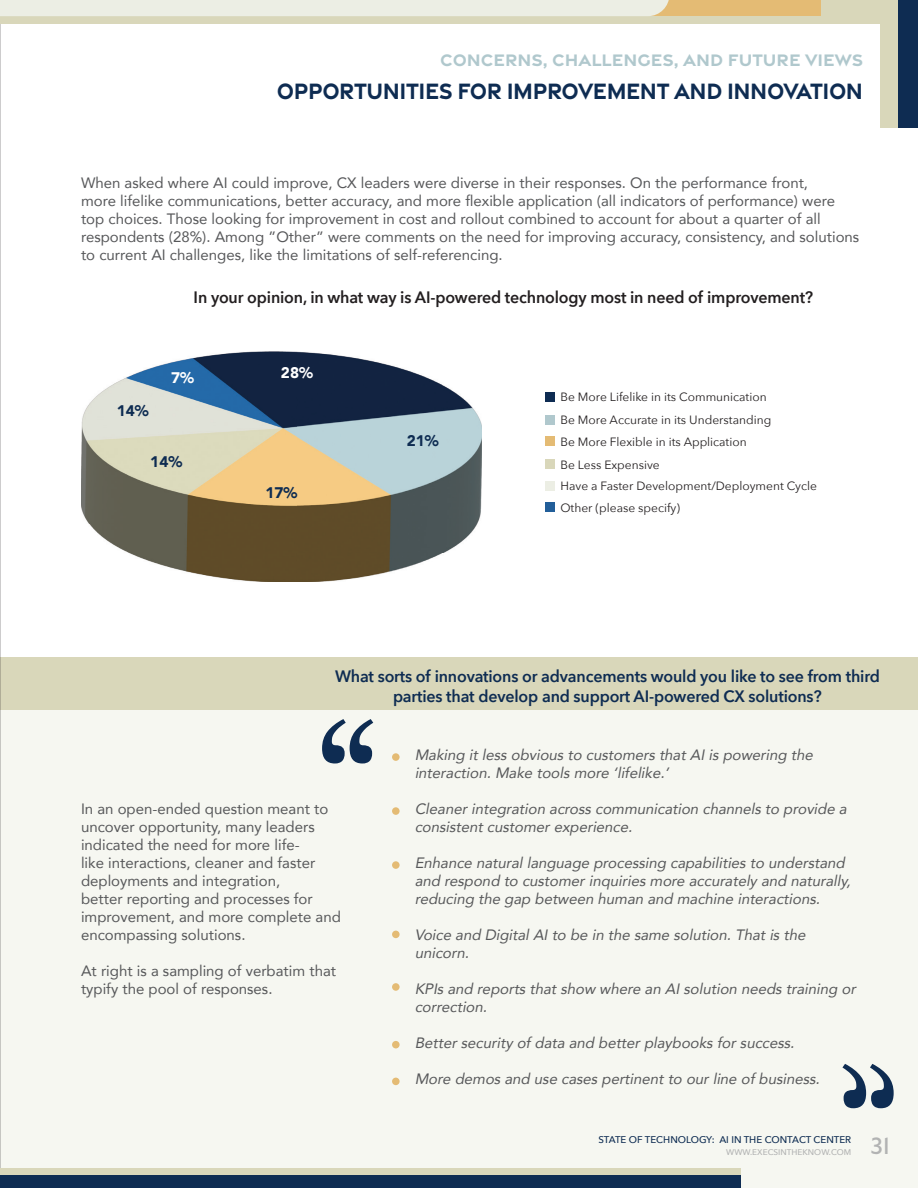
<style>
.page{position:relative;width:918px;height:1188px;background:#fff}
.page>*{position:absolute;margin:0;border:0;box-sizing:border-box;transform-origin:0 0}
.t1{font:159.9px "Marion";color:#0e2c52}
.t2{font:500 25.5px "Gravesend Sans";color:#b2b3b3}
.t3{font:700 24px "Gravesend Sans";letter-spacing:-.02em;color:#0e2c52;scale:.92 1}
.t4{font:700 18px "Gravesend Sans";color:#b0c8cd}
.graph_Header{font:600 16.5px/19.8px "Avenir Next";letter-spacing:-.01em;color:#0e2c52;text-align:center}
.graph_Header-2{font:600 16.5px "Avenir Next";letter-spacing:-.01em;color:#231f20}
.t5{font:900 15.3px "Avenir";color:#0e2c52}
.t6{font:900 15.3px "Avenir";color:#fff}
.t7{font:15px/18px "Avenir";color:#57585a}
.t8{font:italic 15px/18px "Avenir";color:#57585a}
.t9{font:12px "Avenir Next";color:#231f20}
.t10{font:500 9.75px "Avenir Next";color:#0e2c52}
.t11{font:500 8.25px "Avenir Next";color:#b2b3b3}
</style>
<div class="page">
<img style="left:81px;top:351px;width:401px;height:231px">
<div style="left:546px;top:415px;width:9px;height:9px;background:#b0c8cd"></div>
<div style="left:546px;top:392px;width:9px;height:9px;background:#0e2c52"></div>
<div style="left:546px;top:437px;width:9px;height:9px;background:#e4bb74"></div>
<div style="left:546px;top:460px;width:9px;height:9px;background:#d9d7ba"></div>
<div style="left:546px;top:481px;width:9px;height:9px;background:#eceee4"></div>
<div style="left:546px;top:503px;width:9px;height:9px;background:#225e99"></div>
<div style="left:1px;top:678px;width:917px;height:510px;background:#f6f7f1"></div>
<div style="left:1px;top:657px;width:917px;height:53px;background:#d9d7ba"></div>
<div style="left:392px;top:753px;width:8px;height:8px;background:#e4bb74;border-radius:50%"></div>
<div style="left:392px;top:807px;width:8px;height:8px;background:#e4bb74;border-radius:50%"></div>
<div style="left:392px;top:861px;width:8px;height:8px;background:#e4bb74;border-radius:50%"></div>
<div style="left:392px;top:931px;width:8px;height:7px;background:#e4bb74;border-radius:50%"></div>
<div style="left:392px;top:983px;width:8px;height:8px;background:#e4bb74;border-radius:50%"></div>
<div style="left:392px;top:1041px;width:8px;height:7px;background:#e4bb74;border-radius:50%"></div>
<div style="left:392px;top:1078px;width:8px;height:7px;background:#e4bb74;border-radius:50%"></div>
<hr style="left:0;top:16px;width:1px;height:1172px;background:#231f20">
<div style="left:0;top:0;width:918px;height:24px;background:#d9d7ba"></div>
<div style="left:0;top:1168px;width:741px;height:15px;background:#d9d7ba"></div>
<div style="left:888px;top:0;width:30px;height:127px;background:#0e2c52"></div>
<div style="left:880px;top:0;width:18px;height:127px;background:#d9d7ba"></div>
<div style="left:0;top:0;width:821px;height:16px;background:#e4bb74"></div>
<div style="left:0;top:0;width:669px;height:16px;background:#eceee4"></div>
<div style="left:0;top:1175px;width:741px;height:13px;background:#0e2c52"></div>
<p class="t4" style="left:440px;top:48px;width:424px">CONCERNS, CHALLENGES, AND FUTURE VIEWS</p>
<h3 class="t3" style="left:277px;top:75px;width:639px">OPPORTUNITIES FOR IMPROVEMENT AND INNOVATION</h3>
<p class="t7" style="left:81px;top:173px;width:780px">When asked where AI could improve, CX leaders were diverse in their responses. On the performance front,<br>more lifelike communications, better accuracy, and more flexible application (all indicators of performance) were top choices. Those looking for improvement in cost and rollout combined to account for about a quarter of all respondents (28%). Among ”Other” were comments on the need for improving accuracy, consistency, and solutions to current AI challenges, like the limitations of self-referencing.</p>
<p class="graph_Header-2" style="left:194px;top:283px;width:621px">In your opinion, in what way is AI-powered technology most in need of improvement?</p>
<p class="t5" style="left:117px;top:398px;width:34px">14%</p>
<p class="t6" style="left:171px;top:364px;width:24px">7%</p>
<p class="t5" style="left:150px;top:449px;width:34px">14%</p>
<p class="t6" style="left:281px;top:360px;width:34px">28%</p>
<p class="t5" style="left:265px;top:479px;width:34px">17%</p>
<p class="t5" style="left:407px;top:427px;width:34px">21%</p>
<p class="t9" style="left:560px;top:387px;width:208px">Be More Lifelike in its Communication</p>
<p class="t9" style="left:560px;top:409px;width:212px">Be More Accurate in its Understanding</p>
<p class="t9" style="left:560px;top:431px;width:188px">Be More Flexible in its Application</p>
<p class="t9" style="left:560px;top:454px;width:101px">Be Less Expensive</p>
<p class="t9" style="left:560px;top:476px;width:258px">Have a Faster Development/Deployment Cycle</p>
<p class="t9" style="left:560px;top:498px;width:121px">Other (please specify)</p>
<p class="graph_Header" style="left:335px;top:666px;width:546px">What sorts of innovations or advancements would you like to see from third parties that develop and support AI-powered CX solutions?</p>
<p class="t1" style="left:317px;top:683px;width:63px">“</p>
<p class="t7" style="left:81px;top:800px;width:249px">In an open-ended question meant to uncover opportunity, many leaders indicated the need for more life-</p>
<p class="t7" style="left:81px;top:854px;width:261px">like interactions, cleaner and faster deployments and integration,<br>better reporting and processes for improvement, and more complete and encompassing solutions.</p>
<p class="t7" style="left:81px;top:962px;width:257px">At right is a sampling of verbatim that typify the pool of responses.</p>
<p class="t8" style="left:415px;top:745px;width:404px">Making itlessobviousto customersthatAIispowering the interaction.Make toolsmore ‘lifelike.’</p>
<p class="t8" style="left:415px;top:799px;width:438px">Cleanerintegration acrosscommunication channelsto provide a consistentcustomerexperience.</p>
<p class="t8" style="left:415px;top:853px;width:442px">Enhance naturallanguage processing capabilitiesto understand and respond to customerinquiriesmore accuratelyand naturally, reducing the gap between human and machine interactions.</p>
<p class="t8" style="left:415px;top:925px;width:396px">Voice and DigitalAIto be in the same solution.Thatisthe unicorn.</p>
<p class="t8" style="left:415px;top:979px;width:446px">KPIsand reportsthatshow where an AIsolution needstraining or correction.</p>
<p class="t8" style="left:415px;top:1033px;width:385px">Bettersecurityofdata and betterplaybooksforsuccess.</p>
<p class="t8" style="left:415px;top:1069px;width:411px">More demosand use casespertinentto ourline ofbusiness.</p>
<p class="t10" style="left:598px;top:1131px;width:254px">STATE OF TECHNOLOGY: AI IN THE CONTACT CENTER</p>
<p class="t11" style="left:726px;top:1145px;width:127px">WWW.EXECSINTHEKNOW.COM</p>
<h2 class="t2" style="left:870px;top:1130px;width:21px">31</h2>
</div>
